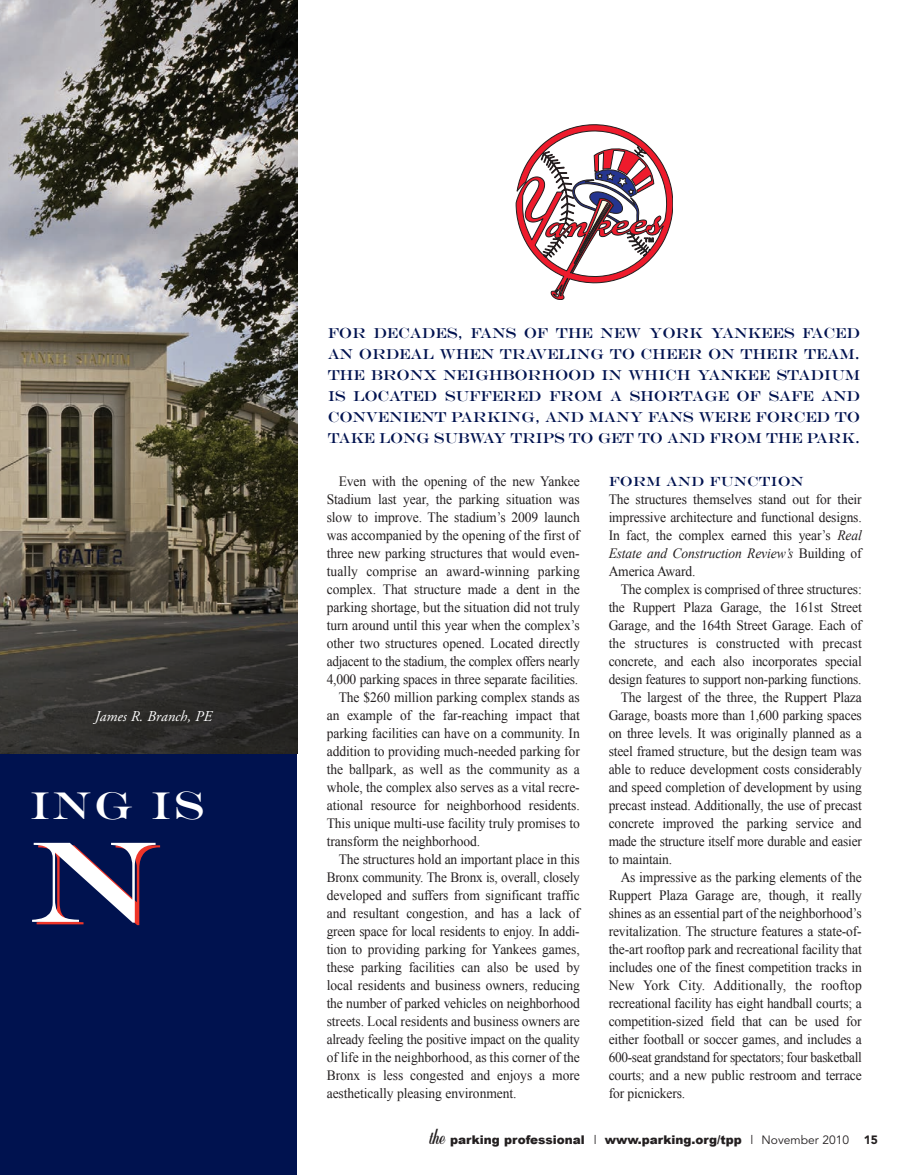
<style>
.page{position:relative;width:905px;height:1175px;background:#fff}
.page>*{position:absolute;margin:0;border:0;box-sizing:border-box;transform-origin:0 0}
.t1{font:115.8px "Engravers";color:#fff;scale:1.14 1}
.t2{font:39.3px "Engravers";color:#fff}
.t3{font:33px "Balmoral ICG";color:#231f20}
.t4{font:italic 15px "Adobe Garamond Pro";color:#fff}
.t5{font:14.7px/21px "Engravers";letter-spacing:-.015em;color:#00124f;text-align:justify;scale:.95 1}
.t6{font:14.25px/18px "Times New Roman";letter-spacing:-.01em;color:#231f20;text-align:justify;scale:.95 1}
.t7{font:14.25px "Times New Roman";letter-spacing:-.01em;color:#231f20;scale:.93 1}
.t8{font:14.25px "Times New Roman";letter-spacing:.01em;color:#231f20;scale:.95 1}
.t9{font:13.5px "Engravers";color:#00124f}
.t10{font:900 12px "Arial";color:#231f20}
.s1{font-style:italic}
.s2{font-family:"Avenir LT Std";font-weight:400}
.s3{font-family:"Avenir LT Std"}
</style>
<div class="page">
<div style="left:0;top:749px;width:297px;height:425px;background:#00124f"></div>
<img style="left:0;top:0;width:297px;height:753px">
<svg style="left:516px;top:125px;width:157px;height:175px"></svg>
<p class="t4" style="left:95px;top:707px;width:119px">James R. Branch, PE</p>
<h2 class="t2" style="left:30px;top:782px;width:176px">ING IS</h2>
<h1 class="t1" style="left:28px;top:813px;width:115px">N</h1>
<p class="t5" style="left:327px;top:322px;width:562px">FOR DECADES, FANS OF THE NEW YORK YANKEES FACED AN ORDEAL WHEN TRAVELING TO CHEER ON THEIR TEAM.<br>THE BRONX NEIGHBORHOOD IN WHICH YANKEE STADIUM IS LOCATED SUFFERED FROM A SHORTAGE OF SAFE AND CONVENIENT PARKING, AND MANY FANS WERE FORCED TO TAKE LONG SUBWAY TRIPS TO GET TO AND FROM THE PARK.</p>
<p class="t6" style="left:339px;top:472px;width:255px">Even with the opening of the new Yankee</p>
<p class="t6" style="left:327px;top:490px;width:268px">Stadium last year, the parking situation was</p>
<p class="t6" style="left:327px;top:508px;width:268px">slow to improve. The stadium’s 2009 launch</p>
<p class="t6" style="left:327px;top:526px;width:268px">was accompanied by the opening of the first of</p>
<p class="t6" style="left:327px;top:544px;width:268px">three new parking structures that would even-</p>
<p class="t6" style="left:327px;top:562px;width:268px">tually comprise an award-winning parking</p>
<p class="t6" style="left:327px;top:580px;width:268px">complex. That structure made a dent in the</p>
<p class="t6" style="left:327px;top:598px;width:268px">parking shortage, but the situation did not truly</p>
<p class="t6" style="left:327px;top:616px;width:268px">turn around until this year when the complex’s</p>
<p class="t6" style="left:327px;top:634px;width:268px">other two structures opened. Located directly</p>
<p class="t7" style="left:327px;top:653px;width:274px">adjacent to the stadium, the complex offers nearly</p>
<p class="t6" style="left:327px;top:670px;width:266px">4,000 parking spaces in three separate facilities.</p>
<p class="t6" style="left:339px;top:688px;width:255px">The $260 million parking complex stands as</p>
<p class="t6" style="left:327px;top:706px;width:268px">an example of the far-reaching impact that</p>
<p class="t6" style="left:327px;top:724px;width:268px">parking facilities can have on a community. In</p>
<p class="t6" style="left:327px;top:742px;width:268px">addition to providing much-needed parking for</p>
<p class="t6" style="left:327px;top:760px;width:268px">the ballpark, as well as the community as a</p>
<p class="t6" style="left:327px;top:778px;width:268px">whole, the complex also serves as a vital recre-</p>
<p class="t6" style="left:327px;top:796px;width:268px">ational resource for neighborhood residents.</p>
<p class="t6" style="left:327px;top:814px;width:268px">This unique multi-use facility truly promises to</p>
<p class="t6" style="left:327px;top:832px;width:163px">transform the neighborhood.</p>
<p class="t6" style="left:339px;top:850px;width:255px">The structures hold an important place in this</p>
<p class="t7" style="left:327px;top:869px;width:273px">Bronx community. The Bronx is, overall, closely</p>
<p class="t6" style="left:327px;top:886px;width:268px">developed and suffers from significant traffic</p>
<p class="t6" style="left:327px;top:904px;width:268px">and resultant congestion, and has a lack of</p>
<p class="t7" style="left:327px;top:923px;width:273px">green space for local residents to enjoy. In addi-</p>
<p class="t7" style="left:327px;top:941px;width:273px">tion to providing parking for Yankees games,</p>
<p class="t6" style="left:327px;top:958px;width:268px">these parking facilities can also be used by</p>
<p class="t6" style="left:327px;top:976px;width:268px">local residents and business owners, reducing</p>
<p class="t6" style="left:327px;top:994px;width:268px">the number of parked vehicles on neighborhood</p>
<p class="t6" style="left:327px;top:1012px;width:268px">streets. Local residents and business owners are</p>
<p class="t7" style="left:327px;top:1031px;width:274px">already feeling the positive impact on the quality</p>
<p class="t6" style="left:327px;top:1048px;width:268px">of life in the neighborhood, as this corner of the</p>
<p class="t6" style="left:327px;top:1066px;width:268px">Bronx is less congested and enjoys a more</p>
<p class="t6" style="left:327px;top:1084px;width:201px">aesthetically pleasing environment.</p>
<p class="t9" style="left:608px;top:473px;width:197px">FORM AND FUNCTION</p>
<p class="t6" style="left:608px;top:490px;width:268px">The structures themselves stand out for their impressive architecture and functional designs.<br>In fact, the complex earned this year’s <span class="s1">Real Estate and Construction Review’s</span> Building of America Award.</p>
<p class="t6" style="left:620px;top:580px;width:255px">The complex is comprised of three structures:</p>
<p class="t6" style="left:608px;top:598px;width:268px">the Ruppert Plaza Garage, the 161st Street</p>
<p class="t6" style="left:608px;top:616px;width:268px">Garage, and the 164th Street Garage. Each of</p>
<p class="t8" style="left:608px;top:635px;width:268px">the structures is constructed with precast</p>
<p class="t6" style="left:608px;top:652px;width:268px">concrete, and each also incorporates special</p>
<p class="t7" style="left:608px;top:671px;width:273px">design features to support non-parking functions.</p>
<p class="t6" style="left:620px;top:688px;width:255px">The largest of the three, the Ruppert Plaza</p>
<p class="t6" style="left:608px;top:706px;width:268px">Garage, boasts more than 1,600 parking spaces</p>
<p class="t6" style="left:608px;top:724px;width:268px">on three levels. It was originally planned as a</p>
<p class="t6" style="left:608px;top:742px;width:268px">steel framed structure, but the design team was</p>
<p class="t6" style="left:608px;top:760px;width:268px">able to reduce development costs considerably</p>
<p class="t6" style="left:608px;top:778px;width:268px">and speed completion of development by using</p>
<p class="t6" style="left:608px;top:796px;width:268px">precast instead. Additionally, the use of precast</p>
<p class="t6" style="left:608px;top:814px;width:268px">concrete improved the parking service and</p>
<p class="t7" style="left:608px;top:833px;width:274px">made the structure itself more durable and easier</p>
<p class="t6" style="left:608px;top:850px;width:68px">to maintain.</p>
<p class="t6" style="left:620px;top:868px;width:255px">As impressive as the parking elements of the</p>
<p class="t6" style="left:608px;top:886px;width:268px">Ruppert Plaza Garage are, though, it really</p>
<p class="t6" style="left:608px;top:904px;width:268px">shines as an essential part of the neighborhood’s</p>
<p class="t6" style="left:608px;top:922px;width:268px">revitalization. The structure features a state-of-</p>
<p class="t6" style="left:608px;top:940px;width:268px">the-art rooftop park and recreational facility that</p>
<p class="t6" style="left:608px;top:958px;width:268px">includes one of the finest competition tracks in</p>
<p class="t8" style="left:608px;top:977px;width:268px">New York City. Additionally, the rooftop</p>
<p class="t6" style="left:608px;top:994px;width:268px">recreational facility has eight handball courts; a</p>
<p class="t6" style="left:608px;top:1012px;width:268px">competition-sized field that can be used for</p>
<p class="t6" style="left:608px;top:1030px;width:268px">either football or soccer games, and includes a</p>
<p class="t7" style="left:608px;top:1049px;width:274px">600-seat grandstand for spectators; four basketball</p>
<p class="t6" style="left:608px;top:1066px;width:268px">courts; and a new public restroom and terrace</p>
<p class="t6" style="left:608px;top:1084px;width:82px">for picnickers.</p>
<h3 class="t3" style="left:427px;top:1120px;width:19px">the</h3>
<p class="t10" style="left:450px;top:1130px;width:429px">parking professional <span class="s2">l</span> www.parking.org/tpp <span class="s2">l November 2010</span> <span class="s3">15</span></p>
</div>
